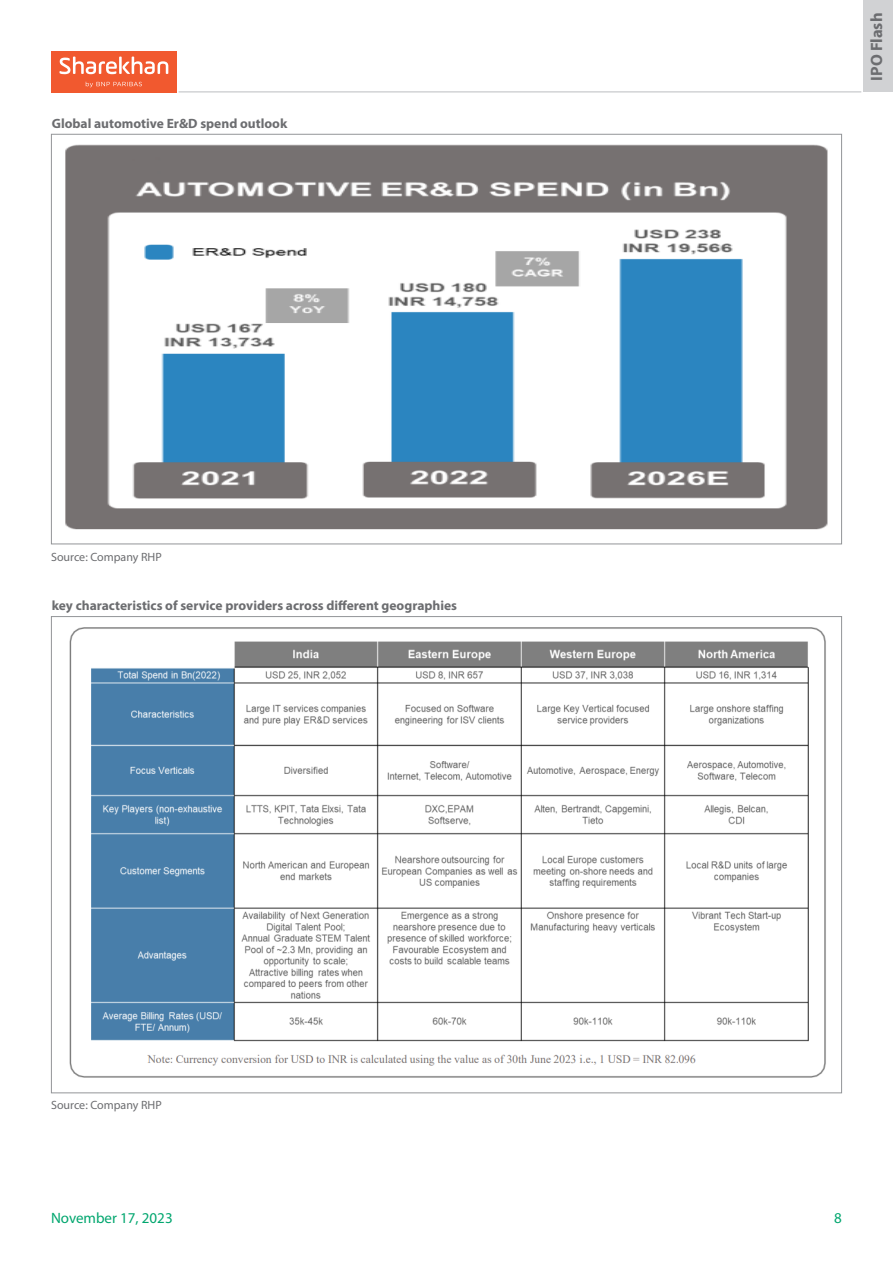
<style>
.page{position:relative;width:893px;height:1263px;background:#fff}
.page>*{position:absolute;margin:0;border:0;box-sizing:border-box;transform-origin:0 0}
.t1{font:700 16.5px "Myriad Pro";color:#6c6d70}
.t2{font:15px "Myriad Pro";color:#00a66e}
.t3{font:700 13.5px "Myriad Pro";color:#6c6d70}
.t4{font:12px "Myriad Pro";color:#6c6d70}
</style>
<div class="page">
<hr style="left:179px;top:92px;width:682px;height:1px;background:#bcbdc0">
<div style="left:51px;top:51px;width:125px;height:41px;background:#f1592f"></div>
<svg style="left:60px;top:57px;width:108px;height:17px"></svg>
<svg style="left:86px;top:82px;width:56px;height:5px"></svg>
<div style="left:864px;top:0;width:29px;height:92px;background:#d1d2d4"></div>
<img style="left:65px;top:144px;width:763px;height:386px">
<img style="left:69px;top:627px;width:757px;height:451px">
<p class="t3" style="left:52px;top:115px;width:237px">Global automotive Er&amp;D spend outlook</p>
<p class="t4" style="left:51px;top:549px;width:112px">Source: Company RHP</p>
<p class="t3" style="left:52px;top:597px;width:407px">key characteristics of service providers across different geographies</p>
<p class="t1" style="left:866px;top:81px;width:69px;rotate:-90deg">IPO Flash</p>
<p class="t4" style="left:51px;top:1097px;width:112px">Source: Company RHP</p>
<p class="t2" style="left:51px;top:1209px;width:123px">November 17, 2023</p>
<p class="t2" style="left:834px;top:1209px;width:9px">8</p>
</div>
